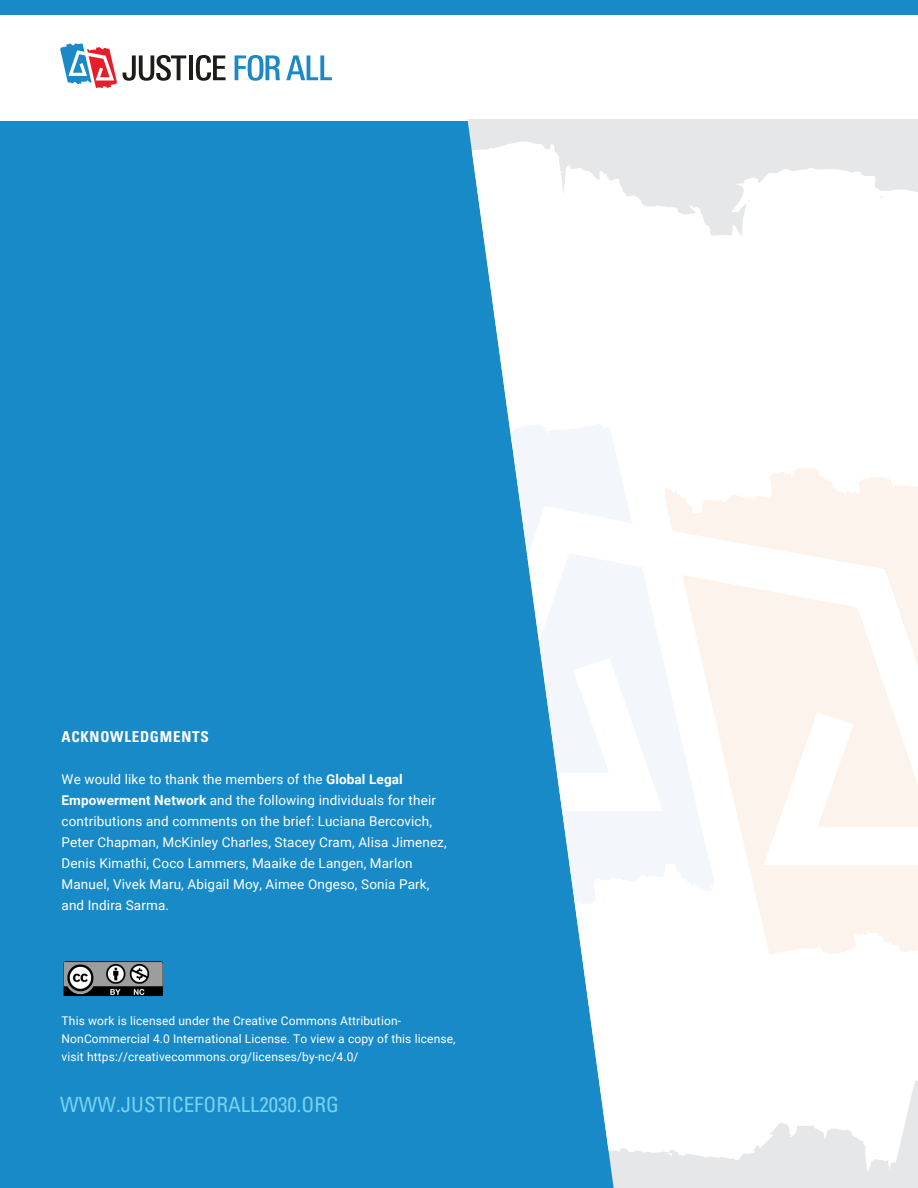
<style>
.page{position:relative;width:918px;height:1188px;background:#fff}
.page>*{position:absolute;margin:0;border:0;box-sizing:border-box;transform-origin:0 0}
.t1{font:condensed 21px "Univers LT Std";color:#77d1f0}
.Body{font:700 condensed 15px "Univers LT Std";letter-spacing:.05em;color:#fff}
.Body-2{font:13.5px/21px "Roboto";letter-spacing:.01em;color:#fff}
.t2{font:12px/18px "Roboto";letter-spacing:.01em;color:#fff}
.s1{font-weight:700}
</style>
<div class="page">
<div style="left:0;top:121px;width:918px;height:1067px;background:#188ac7"></div>
<svg style="left:123px;top:55px;width:63px;height:26px"></svg>
<hr style="left:189px;top:55px;width:4px;height:25px;background:#1c1c19">
<svg style="left:196px;top:55px;width:30px;height:26px"></svg>
<svg style="left:235px;top:55px;width:45px;height:26px"></svg>
<svg style="left:286px;top:55px;width:46px;height:25px"></svg>
<svg style="left:60px;top:43px;width:57px;height:45px"></svg>
<div style="left:468px;top:119px;width:450px;height:25px;background:#e6e7e9"></div>
<svg style="left:471px;top:141px;width:447px;height:1047px;fill:#fff"></svg>
<svg style="left:664px;top:468px;width:254px;height:487px;background:#fdf7f3"></svg>
<svg style="left:471px;top:425px;width:103px;height:483px"></svg>
<svg style="left:510px;top:424px;width:205px;height:481px"></svg>
<div style="left:0;top:0;width:918px;height:15px;background:#188ac7"></div>
<img style="left:64px;top:961px;width:99px;height:35px">
<p class="Body" style="left:62px;top:727px;width:149px">ACKNOWLEDGMENTS</p>
<p class="Body-2" style="left:62px;top:768px;width:387px">We would like to thank the members of the <span class="s1">Global Legal Empowerment Network</span> and the following individuals for their contributions and comments on the brief: Luciana Bercovich, Peter Chapman, McKinley Charles, Stacey Cram, Alisa Jimenez, Denis Kimathi, Coco Lammers, Maaike de Langen, Marlon Manuel, Vivek Maru, Abigail Moy, Aimee Ongeso, Sonia Park, and Indira Sarma.</p>
<p class="t2" style="left:62px;top:1011px;width:395px">This work is licensed under the Creative Commons Attribution-<br>NonCommercial 4.0 International License. To view a copy of this license, visit https://creativecommons.org/licenses/by-nc/4.0/</p>
<h1 class="t1" style="left:60px;top:1091px;width:280px">WWW.JUSTICEFORALL2030.ORG</h1>
</div>
